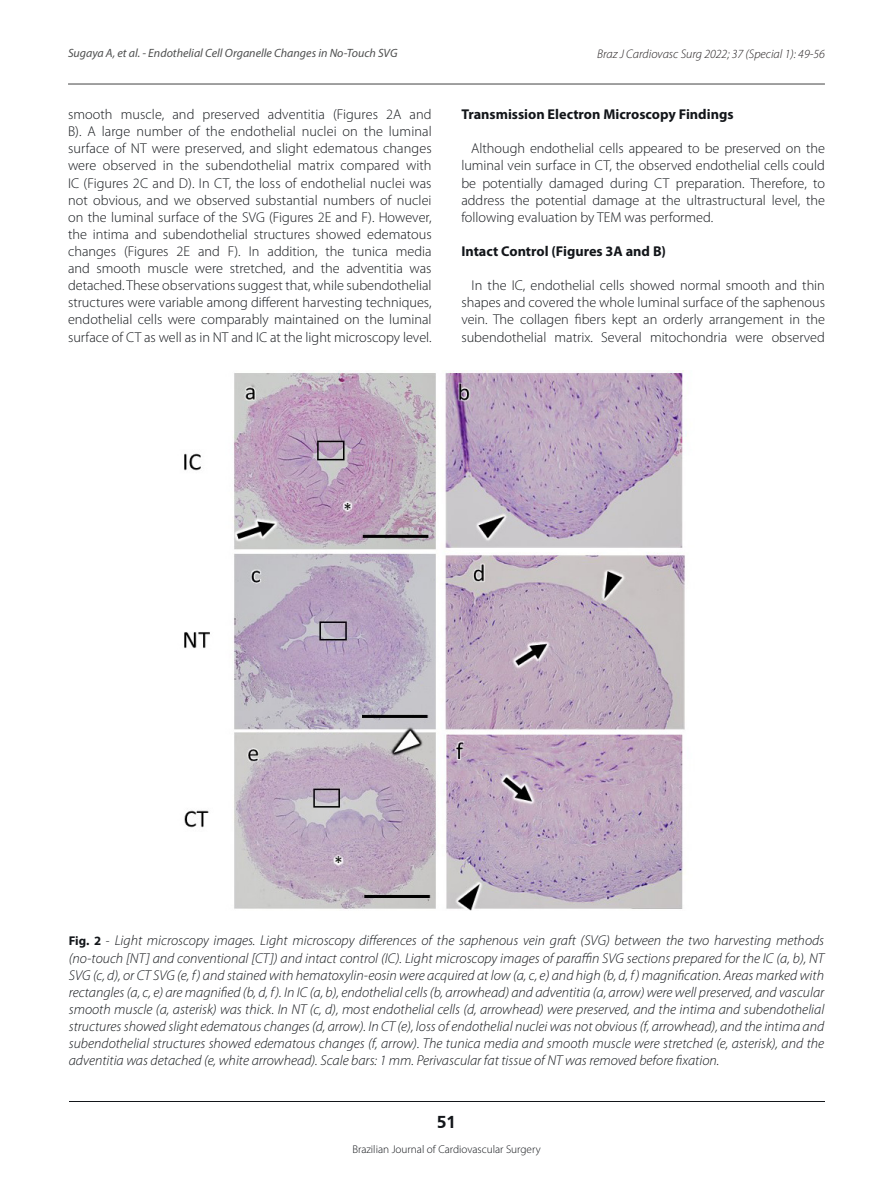
<style>
.page{position:relative;width:893px;height:1191px;background:#fff}
.page>*{position:absolute;margin:0;border:0;box-sizing:border-box;transform-origin:0 0}
.t1{font:700 18px "Frutiger";color:#13161a}
.Texto__s{font:300 14.25px/17.1px "Myriad Pro";color:#13161a;text-align:justify}
.Texto__s-2{font:italic 300 14.25px/17.1px "Myriad Pro";color:#13161a;text-align:justify}
.Texto__s-3{font:700 14.25px "Myriad Pro";color:#13161a}
.t2{font:italic 300 12.45px "Myriad Pro";color:#231f20}
.t3{font:italic 12px "Myriad Pro";color:#4e4f4f}
.t4{font:300 11.25px "Myriad Pro";color:#13161a}
.s1{font-weight:700;font-style:normal;font-size:12.75px}
.s2{font-style:normal;font-size:12.75px}
</style>
<div class="page">
<hr style="left:69px;top:1100px;width:755px;height:1px;background:#13161a">
<hr style="left:68px;top:83px;width:757px;height:2px;background:#4e4f4f">
<img style="left:184px;top:370px;width:502px;height:541px">
<p class="t3" style="left:68px;top:46px;width:331px">Sugaya A, et al. - Endothelial Cell Organelle Changes in No-Touch SVG</p>
<p class="t2" style="left:597px;top:47px;width:229px">Braz J Cardiovasc Surg 2022; 37 (Special 1): 49-56</p>
<p class="Texto__s" style="left:68px;top:106px;width:365px">smooth muscle, and preserved adventitia (Figures 2A and B). A large number of the endothelial nuclei on the luminal surface of NT were preserved, and slight edematous changes were observed in the subendothelial matrix compared with IC (Figures 2C and D). In CT, the loss of endothelial nuclei was not obvious, and we observed substantial numbers of nuclei on the luminal surface of the SVG (Figures 2E and F). However, the intima and subendothelial structures showed edematous changes (Figures 2E and F). In addition, the tunica media and smooth muscle were stretched, and the adventitia was detached. These observations suggest that, while subendothelial structures were variable among different harvesting techniques, endothelial cells were comparably maintained on the luminal surface of CT as well as in NT and IC at the light microscopy level.</p>
<p class="Texto__s-3" style="left:461px;top:106px;width:274px">Transmission Electron Microscopy Findings</p>
<p class="Texto__s" style="left:461px;top:140px;width:365px;text-indent:10px">Although endothelial cells appeared to be preserved on the luminal vein surface in CT, the observed endothelial cells could be potentially damaged during CT preparation. Therefore, to address the potential damage at the ultrastructural level, the following evaluation by TEM was performed.</p>
<p class="Texto__s-3" style="left:461px;top:243px;width:206px">Intact Control (Figures 3A and B)</p>
<p class="Texto__s" style="left:461px;top:277px;width:365px;text-indent:10px">In the IC, endothelial cells showed normal smooth and thin shapes and covered the whole luminal surface of the saphenous vein. The collagen fibers kept an orderly arrangement in the subendothelial matrix. Several mitochondria were observed</p>
<p class="Texto__s-2" style="left:69px;top:932px;width:757px"><span class="s1">Fig. 2</span> <span class="s2">-</span> Light microscopy images. Light microscopy differences of the saphenous vein graft (SVG) between the two harvesting methods (no-touch [NT] and conventional [CT]) and intact control (IC). Light microscopy images of paraffin SVG sections prepared for the IC (a, b), NT SVG (c, d), or CT SVG (e, f) and stained with hematoxylin-eosin were acquired at low (a, c, e) and high (b, d, f) magnification. Areas marked with rectangles (a, c, e) are magnified (b, d, f). In IC (a, b), endothelial cells (b, arrowhead) and adventitia (a, arrow) were well preserved, and vascular smooth muscle (a, asterisk) was thick. In NT (c, d), most endothelial cells (d, arrowhead) were preserved, and the intima and subendothelial structures showed slight edematous changes (d, arrow). In CT (e), loss of endothelial nuclei was not obvious (f, arrowhead), and the intima and subendothelial structures showed edematous changes (f, arrow). The tunica media and smooth muscle were stretched (e, asterisk), and the adventitia was detached (e, white arrowhead). Scale bars: 1 mm. Perivascular fat tissue of NT was removed before fixation.</p>
<p class="t1" style="left:437px;top:1111px;width:21px">51</p>
<p class="t4" style="left:352px;top:1142px;width:190px">Brazilian Journal of Cardiovascular Surgery</p>
</div>
